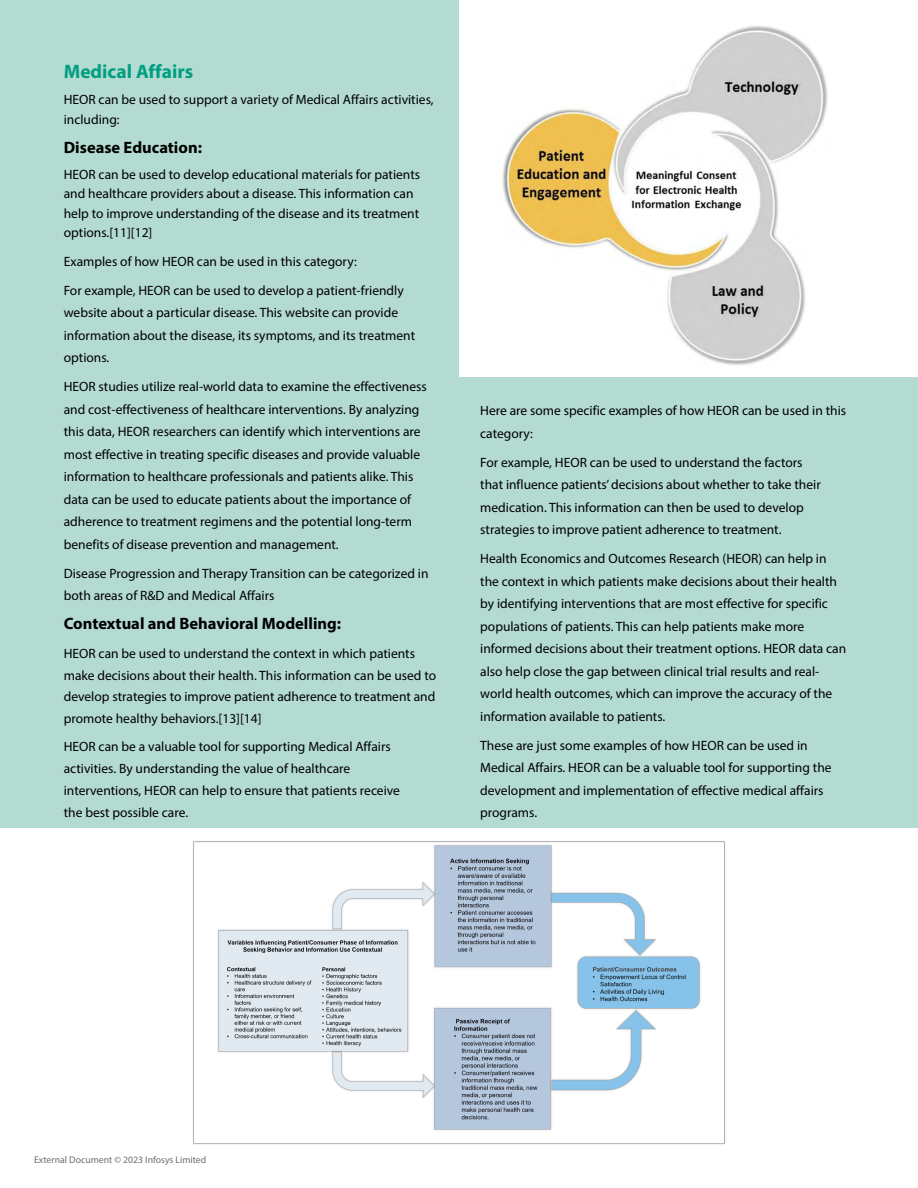
<style>
.page{position:relative;width:918px;height:1188px;background:#fff}
.page>*{position:absolute;margin:0;border:0;box-sizing:border-box;transform-origin:0 0}
.t1{font:700 19.5px "Myriad Pro";color:#009f81}
.t2{font:700 16.5px "Myriad Pro";color:#000}
.t3{font:13.5px/22.5px "Myriad Pro";color:#000}
.t4{font:9.75px "Myriad Pro";color:#706f6f}
</style>
<div class="page">
<div style="left:0;top:0;width:459px;height:828px;background:#b3dbd1"></div>
<div style="left:458px;top:377px;width:460px;height:451px;background:#b3dbd1"></div>
<img style="left:502px;top:26px;width:326px;height:339px">
<img style="left:193px;top:841px;width:532px;height:304px">
<h1 class="t1" style="left:64px;top:59px;width:131px">Medical Affairs</h1>
<p class="t3" style="left:64px;top:90px;width:371px;line-height:19.5px">HEOR can be used to support a variety of Medical Affairs activities, including:</p>
<p class="t2" style="left:64px;top:136px;width:140px">Disease Education:</p>
<p class="t3" style="left:64px;top:164px;width:358px;line-height:19.5px">HEOR can be used to develop educational materials for patients and healthcare providers about a disease. This information can help to improve understanding of the disease and its treatment options.[11][12]</p>
<p class="t3" style="left:64px;top:247px;width:341px;line-height:29px">Examples of how HEOR can be used in this category:<br>For example, HEOR can be used to develop a patient-friendly</p>
<p class="t3" style="left:64px;top:301px;width:353px">website about a particular disease. This website can provide information about the disease, its symptoms, and its treatment options.</p>
<p class="t3" style="left:64px;top:375px;width:365px">HEOR studies utilize real-world data to examine the effectiveness and cost-effectiveness of healthcare interventions. By analyzing this data, HEOR researchers can identify which interventions are most effective in treating specific diseases and provide valuable information to healthcare professionals and patients alike. This data can be used to educate patients about the importance of adherence to treatment regimens and the potential long-term benefits of disease prevention and management.</p>
<p class="t3" style="left:64px;top:562px;width:366px">Disease Progression and Therapy Transition can be categorized in both areas of R&amp;D and Medical Affairs</p>
<p class="t2" style="left:64px;top:613px;width:279px">Contextual and Behavioral Modelling:</p>
<p class="t3" style="left:64px;top:642px;width:374px;line-height:21.8px">HEOR can be used to understand the context in which patients make decisions about their health. This information can be used to develop strategies to improve patient adherence to treatment and promote healthy behaviors.[13][14]</p>
<p class="t3" style="left:64px;top:735px;width:338px;line-height:22px">HEOR can be a valuable tool for supporting Medical Affairs activities. By understanding the value of healthcare interventions, HEOR can help to ensure that patients receive the best possible care.</p>
<p class="t3" style="left:480px;top:399px;width:368px">Here are some specific examples of how HEOR can be used in this category:</p>
<p class="t3" style="left:480px;top:451px;width:342px">For example, HEOR can be used to understand the factors that influence patients’ decisions about whether to take their medication. This information can then be used to develop strategies to improve patient adherence to treatment.</p>
<p class="t3" style="left:480px;top:547px;width:368px">Health Economics and Outcomes Research (HEOR) can help in the context in which patients make decisions about their health by identifying interventions that are most effective for specific populations of patients. This can help patients make more informed decisions about their treatment options. HEOR data can also help close the gap between clinical trial results and real&shy;world health outcomes, which can improve the accuracy of the information available to patients.</p>
<p class="t3" style="left:480px;top:734px;width:353px">These are just some examples of how HEOR can be used in Medical Affairs. HEOR can be a valuable tool for supporting the development and implementation of effective medical affairs programs.</p>
<p class="t4" style="left:34px;top:1154px;width:174px">External Document © 2023 Infosys Limited</p>
</div>
